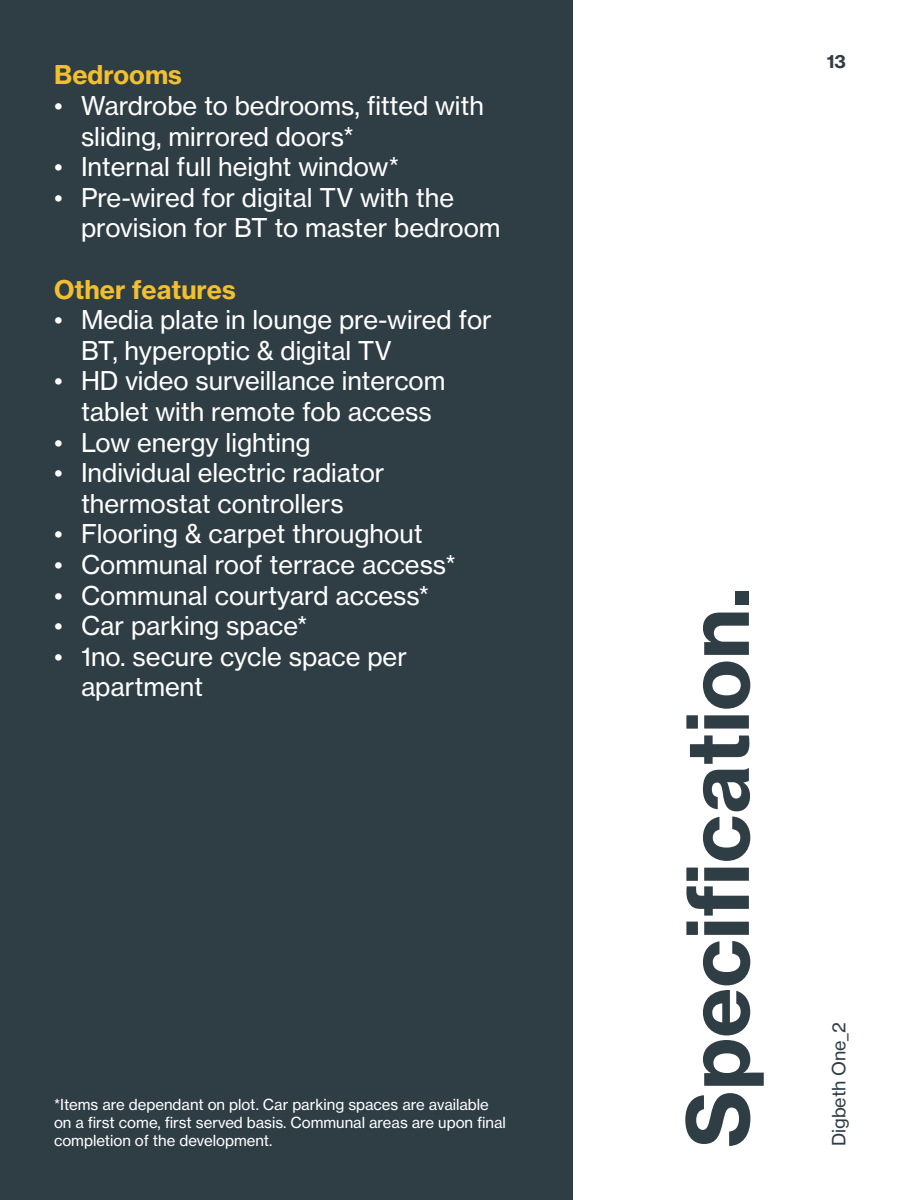
<style>
.page{position:relative;width:900px;height:1200px;background:#fff}
.page>*{position:absolute;margin:0;border:0;box-sizing:border-box;transform-origin:0 0}
.t1{font:84px "N Haas Grotesk TX Pro 75 Bd";color:#2f3d45}
.t2{font:25.5px/30.6px "N Haas Grotesk TX Pro 55 Rg";color:#fff}
.t3{font:25.5px "N Haas Grotesk TX Pro 75 Bd";color:#f2c02e}
.t4{font:18px "N Haas Grotesk TX Pro 55 Rg";color:#2f3d45}
.t5{font:18px "N Haas Grotesk TX Pro 75 Bd";color:#2f3d45}
.t6{font:15px/18px "N Haas Grotesk TX Pro 55 Rg";color:#fff}
</style>
<div class="page">
<div style="left:0;top:0;width:573px;height:1200px;background:#2f3d45"></div>
<p class="t3" style="left:54px;top:59px;width:129px">Bedrooms</p>
<p class="t2" style="left:81px;top:90px;width:405px;text-indent:-27px">• Wardrobe to bedrooms, fitted with sliding, mirrored doors*</p>
<p class="t2" style="left:54px;top:152px;width:347px">• Internal full height window*</p>
<p class="t2" style="left:81px;top:182px;width:421px;text-indent:-27px">• Pre-wired for digital TV with the provision for BT to master bedroom</p>
<p class="t3" style="left:54px;top:273px;width:183px">Other features</p>
<p class="t2" style="left:81px;top:305px;width:412px;text-indent:-27px">• Media plate in lounge pre-wired for<br>BT, hyperoptic &amp; digital TV</p>
<p class="t2" style="left:54px;top:366px;width:393px;text-align:center">• HD video surveillance intercom tablet with remote fob access</p>
<p class="t2" style="left:54px;top:427px;width:258px">• Low energy lighting</p>
<p class="t2" style="left:54px;top:458px;width:332px;text-align:center">• Individual electric radiator thermostat controllers</p>
<p class="t2" style="left:54px;top:519px;width:370px">• Flooring &amp; carpet throughout</p>
<p class="t2" style="left:54px;top:549px;width:403px">• Communal roof terrace access*</p>
<p class="t2" style="left:54px;top:580px;width:377px">• Communal courtyard access*</p>
<p class="t2" style="left:54px;top:611px;width:255px">• Car parking space*</p>
<p class="t2" style="left:81px;top:641px;width:328px;text-indent:-27px">• 1no. secure cycle space per apartment</p>
<p class="t6" style="left:54px;top:1095px;width:453px">*Items are dependant on plot. Car parking spaces are available on a first come, first served basis. Communal areas are upon final completion of the development.</p>
<p class="t5" style="left:827px;top:50px;width:21px">13</p>
<h1 class="t1" style="left:665px;top:1148px;width:562px;rotate:-90deg">Specification.</h1>
<p class="t4" style="left:828px;top:1146px;width:126px;rotate:-90deg">Digbeth One_2</p>
</div>
